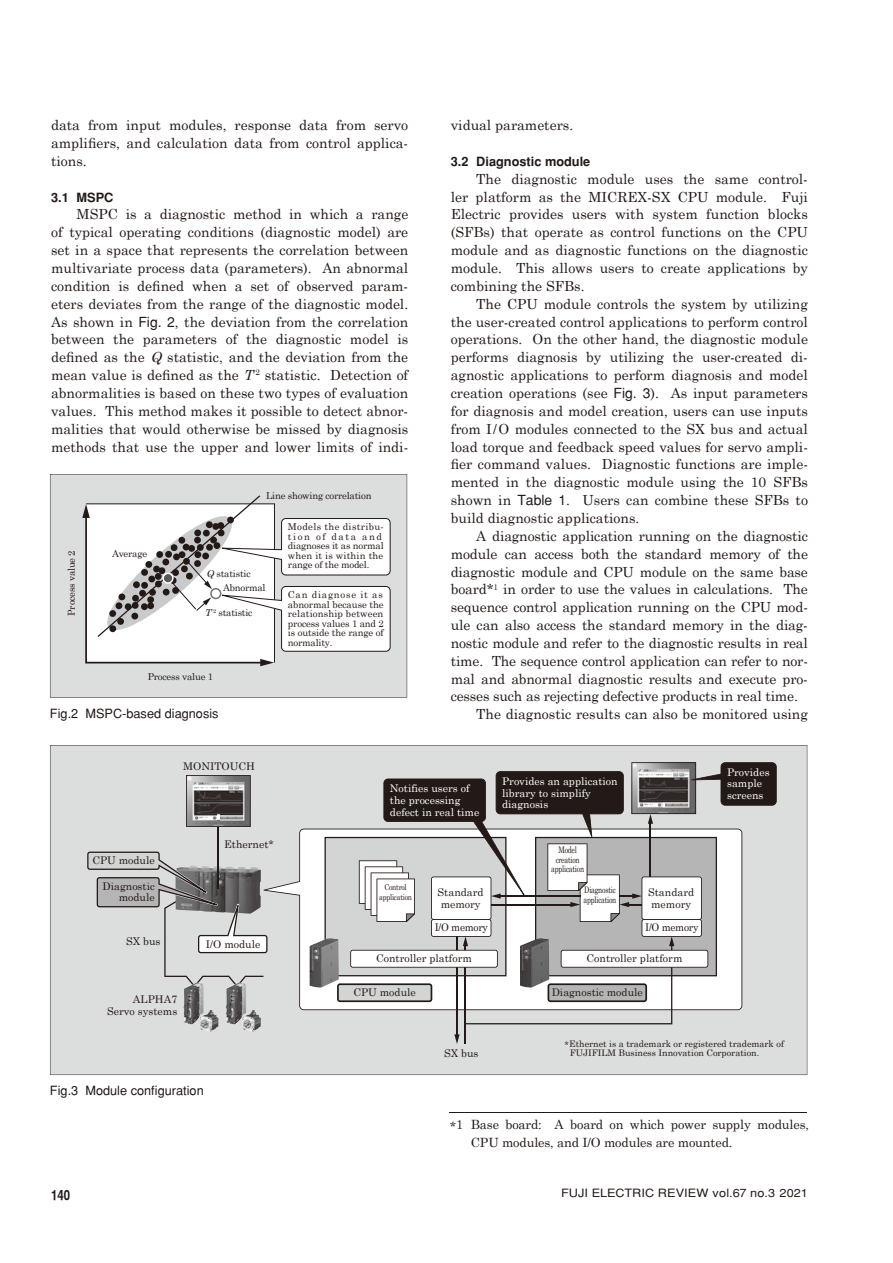
<style>
.page{position:relative;width:893px;height:1263px;background:#fff}
.page>*{position:absolute;margin:0;border:0;box-sizing:border-box;transform-origin:0 0}
.t1{font:13.95px/17.9px "Century Schoolbook";letter-spacing:-.01em;color:#231916;text-align:justify}
.t2{font:13.95px "Helvetica CY Bold";color:#231916}
.t3{font:12.75px/17.9px "Century Schoolbook";letter-spacing:-.01em;color:#231916}
.t4{font:12.75px "Helvetica";color:#231916}
.t5{font:700 12.75px "Helvetica";color:#231916}
.t6{font:11.55px "Helvetica";color:#231916;scale:1.11 1}
.t7{font:10.65px/11.1px "Century Schoolbook";color:#231916}
.t8{font:10.65px/11.7px "Century Schoolbook";color:#fff}
.t9{font:10.65px "Century Schoolbook";color:#231916;scale:.95 1}
.t10{font:9.6px/9.6px "Century Schoolbook";letter-spacing:-.02em;color:#231916;text-align:justify}
.t11{font:9.6px/9.6px "Century Schoolbook";letter-spacing:.02em;color:#231916}
.t12{font:9px/9.6px "Century Schoolbook";color:#231916}
.t13{font:9px/9.6px "Century Schoolbook";letter-spacing:-.03em;color:#231916;scale:.75 1}
.t14{font:8.1px/9.6px "Century Schoolbook";letter-spacing:-.03em;color:#231916;text-align:center;scale:.83 1}
.s1{font-family:"Helvetica"}
.s2{font-style:italic}
</style>
<div class="page">
<hr style="left:450px;top:1112px;width:357px;height:1px;background:#231916">
<svg style="left:50px;top:474px;width:357px;height:224px"></svg>
<svg style="left:50px;top:745px;width:757px;height:330px;fill:#dcdddd"></svg>
<p class="t1" style="left:51px;top:116px;width:359px">data from input modules, response data from servo amplifiers, and calculation data from control applica&shy;tions.</p>
<p class="t5" style="left:51px;top:190px;width:64px">3.1 MSPC</p>
<p class="t1" style="left:51px;top:205px;width:359px;text-indent:26px">MSPC is a diagnostic method in which a range of typical operating conditions (diagnostic model) are set in a space that represents the correlation between multivariate process data (parameters). An abnormal condition is defined when a set of observed param&shy;eters deviates from the range of the diagnostic model.<br>As shown in <span class="s1">Fig. 2</span>, the deviation from the correlation between the parameters of the diagnostic model is defined as the <span class="s2">Q</span> statistic, and the deviation from the mean value is defined as the <span class="s2">T</span><sup>2</sup> statistic. Detection of abnormalities is based on these two types of evaluation values. This method makes it possible to detect abnor&shy;malities that would otherwise be missed by diagnosis methods that use the upper and lower limits of indi-</p>
<p class="t10" style="left:66px;top:616px;width:67px;rotate:-90deg">Process value 2</p>
<p class="t10" style="left:112px;top:548px;width:37px">Average</p>
<p class="t10" style="left:266px;top:490px;width:107px">Line showing correlation</p>
<p class="t10" style="left:207px;top:569px;width:45px"><span class="s2">Q</span> statistic</p>
<p class="t10" style="left:205px;top:607px;width:49px"><span class="s2">T</span> <sup>2</sup> statistic</p>
<p class="t10" style="left:223px;top:583px;width:44px">Abnormal</p>
<p class="t11" style="left:288px;top:522px;width:97px">Models the distribu&shy;tion of data and diagnoses it as normal when it is within the range of the model.</p>
<p class="t10" style="left:288px;top:590px;width:97px">Can diagnose it as abnormal because the relationship between process values 1 and 2 is outside the range of normality.</p>
<p class="t10" style="left:148px;top:671px;width:67px">Process value 1</p>
<p class="t4" style="left:50px;top:706px;width:170px">Fig.2 MSPC-based diagnosis</p>
<p class="t1" style="left:451px;top:116px;width:124px">vidual parameters.</p>
<p class="t5" style="left:451px;top:154px;width:141px">3.2 Diagnostic module</p>
<p class="t1" style="left:451px;top:169px;width:359px;text-indent:26px">The diagnostic module uses the same control&shy;ler platform as the MICREX-SX CPU module. Fuji Electric provides users with system function blocks (SFBs) that operate as control functions on the CPU module and as diagnostic functions on the diagnostic module. This allows users to create applications by combining the SFBs.</p>
<p class="t1" style="left:451px;top:294px;width:359px;text-indent:26px">The CPU module controls the system by utilizing the user-created control applications to perform control operations. On the other hand, the diagnostic module performs diagnosis by utilizing the user-created di&shy;agnostic applications to perform diagnosis and model creation operations (see <span class="s1">Fig. 3</span>). As input parameters for diagnosis and model creation, users can use inputs from I/O modules connected to the SX bus and actual load torque and feedback speed values for servo ampli&shy;fier command values. Diagnostic functions are imple&shy;mented in the diagnostic module using the 10 SFBs shown in <span class="s1">Table 1</span>. Users can combine these SFBs to build diagnostic applications.</p>
<p class="t1" style="left:476px;top:527px;width:333px">A diagnostic application running on the diagnostic</p>
<p class="t1" style="left:451px;top:544px;width:359px">module can access both the standard memory of the</p>
<p class="t1" style="left:451px;top:562px;width:359px">diagnostic module and CPU module on the same base</p>
<p class="t1" style="left:451px;top:580px;width:359px">board*<sup>1</sup> in order to use the values in calculations. The</p>
<p class="t1" style="left:451px;top:598px;width:359px">sequence control application running on the CPU mod-</p>
<p class="t1" style="left:451px;top:616px;width:359px">ule can also access the standard memory in the diag-</p>
<p class="t1" style="left:451px;top:633px;width:359px">nostic module and refer to the diagnostic results in real</p>
<p class="t1" style="left:451px;top:651px;width:359px">time. The sequence control application can refer to nor-</p>
<p class="t1" style="left:451px;top:669px;width:359px">mal and abnormal diagnostic results and execute pro-</p>
<p class="t1" style="left:451px;top:687px;width:349px">cesses such as rejecting defective products in real time.</p>
<p class="t1" style="left:476px;top:705px;width:333px">The diagnostic results can also be monitored using</p>
<p class="t7" style="left:183px;top:760px;width:73px">MONITOUCH</p>
<p class="t7" style="left:92px;top:855px;width:64px">CPU module</p>
<p class="t7" style="left:103px;top:880px;width:54px;text-align:right">Diagnostic module</p>
<p class="t7" style="left:126px;top:935px;width:36px">SX bus</p>
<p class="t7" style="left:107px;top:994px;width:72px;text-align:right">ALPHA7<br>Servo systems</p>
<p class="t7" style="left:224px;top:838px;width:51px">Ethernet*</p>
<p class="t7" style="left:206px;top:938px;width:56px">I/O module</p>
<p class="t4" style="left:50px;top:1083px;width:155px">Fig.3 Module configuration</p>
<p class="t8" style="left:390px;top:782px;width:91px">Notifies users of the processing defect in real time</p>
<p class="t8" style="left:502px;top:775px;width:117px">Provides an application library to simplify diagnosis</p>
<p class="t13" style="left:551px;top:845px;width:45px;text-align:center">Model creation application</p>
<p class="t14" style="left:379px;top:882px;width:41px">Control application</p>
<p class="t7" style="left:438px;top:887px;width:48px">Standard memory</p>
<p class="t13" style="left:584px;top:885px;width:45px">Diagnostic application</p>
<p class="t7" style="left:648px;top:887px;width:48px">Standard memory</p>
<p class="t9" style="left:435px;top:921px;width:58px">I/O memory</p>
<p class="t9" style="left:645px;top:921px;width:58px">I/O memory</p>
<p class="t7" style="left:376px;top:952px;width:97px">Controller platform</p>
<p class="t7" style="left:587px;top:952px;width:97px">Controller platform</p>
<p class="t7" style="left:353px;top:987px;width:64px">CPU module</p>
<p class="t7" style="left:552px;top:987px;width:93px">Diagnostic module</p>
<p class="t8" style="left:727px;top:766px;width:44px">Provides sample screens</p>
<p class="t7" style="left:444px;top:1047px;width:36px">SX bus</p>
<p class="t12" style="left:570px;top:1038px;width:216px;text-indent:-5px">*Ethernet is a trademark or registered trademark of<br>FUJIFILM Business Innovation Corporation.</p>
<p class="t3" style="left:471px;top:1115px;width:340px;text-indent:-21px">*1 Base board: A board on which power supply modules,<br>CPU modules, and I/O modules are mounted.</p>
<p class="t2" style="left:51px;top:1186px;width:21px">140</p>
<p class="t6" style="left:561px;top:1186px;width:224px">FUJI ELECTRIC REVIEW vol.67 no.3 2021</p>
</div>
